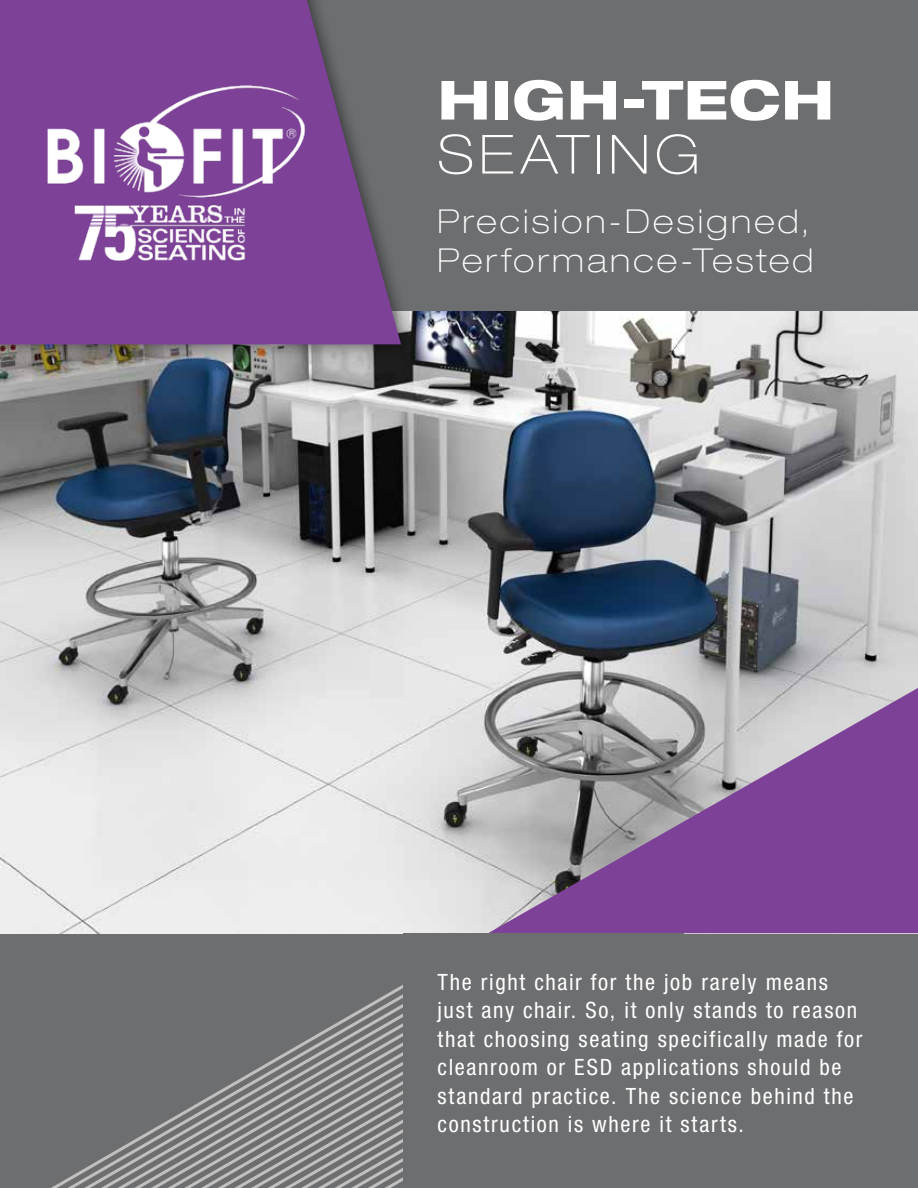
<style>
.page{position:relative;width:918px;height:1188px;background:#fff}
.page>*{position:absolute;margin:0;border:0;box-sizing:border-box;transform-origin:0 0}
.t1{font:800 expanded 54px "Helvetica Neue LT Std";letter-spacing:.01em;color:#fff}
.t2{font:100 expanded 54px "Helvetica Neue LT Std";letter-spacing:.1em;color:#fff}
.t3{font:100 expanded 33px/39px "Helvetica Neue LT Std";letter-spacing:.095em;color:#fff}
.t4{font:condensed 22.5px/28.5px "Helvetica Neue LT Std";letter-spacing:.075em;color:#fff}
</style>
<div class="page">
<div style="left:158px;top:0;width:760px;height:311px;background:#6d6e70"></div>
<div style="left:0;top:933px;width:918px;height:255px;background:#6d6e70"></div>
<img style="left:0;top:311px;width:918px;height:622px">
<div style="left:0;top:0;width:417px;height:360px;background:#000;opacity:.5"></div>
<svg style="left:0;top:0;width:401px;height:344px;fill:#7d4197"></svg>
<svg style="left:488px;top:688px;width:430px;height:245px;background:#9577a2"></svg>
<svg style="left:309px;top:1031px;width:94px;height:8px"></svg>
<svg style="left:295px;top:1039px;width:108px;height:8px"></svg>
<svg style="left:51px;top:1047px;width:352px;height:141px"></svg>
<svg style="left:52px;top:1054px;width:351px;height:134px"></svg>
<svg style="left:55px;top:1062px;width:348px;height:126px"></svg>
<svg style="left:59px;top:1070px;width:344px;height:118px"></svg>
<svg style="left:62px;top:1077px;width:341px;height:111px"></svg>
<svg style="left:65px;top:1085px;width:338px;height:103px"></svg>
<img style="left:40px;top:81px;width:270px;height:188px">
<h1 class="t1" style="left:438px;top:66px;width:398px">HIGH-TECH</h1>
<h1 class="t2" style="left:438px;top:122px;width:264px">SEATING</h1>
<h2 class="t3" style="left:438px;top:201px;width:377px">Precision-Designed,<br>Performance-Tested</h2>
<p class="t4" style="left:438px;top:968px;width:426px">The right chair for the job rarely means just any chair. So, it only stands to reason that choosing seating specifically made for cleanroom or ESD applications should be standard practice. The science behind the construction is where it starts.</p>
</div>
